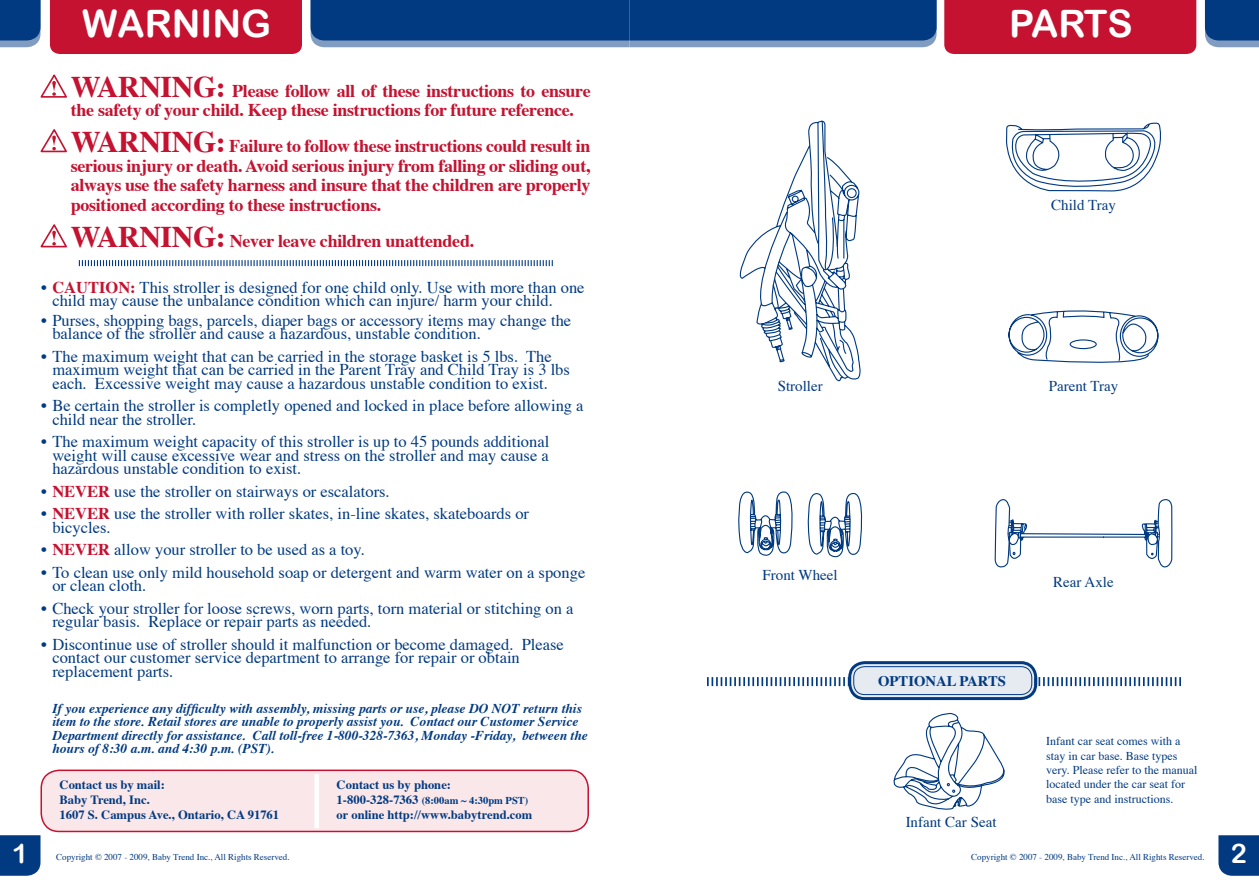
<style>
.page{position:relative;width:1259px;height:893px;background:#fff}
.page>*{position:absolute;margin:0;border:0;box-sizing:border-box;transform-origin:0 0}
.t1{font:37.8px "Arial Rounded MT Bold";color:#fff}
.t2{font:27px "Arial Rounded MT Bold";color:#fff}
.t3{font:700 18px/19.5px "Times";letter-spacing:-.015em;color:#c41230}
.t4{font:16.5px/13.5px "Times";color:#013a81}
.t5{font:15px "Times";color:#013a81}
.t6{font:700 14.7px "Times";color:#013a81}
.t7{font:italic 700 13.5px/13.5px "Times";color:#013a81}
.t8{font:700 12.6px/15.1px "Times";color:#013a81}
.t9{font:12px/14.4px "Times";color:#013a81}
.t10{font:700 10.5px "Times";color:#013a81}
.t11{font:9px "Times";color:#013a81}
.s1{font-size:30px}
.s2{font-weight:700;color:#c41230}
.s3{font-size:12.6px}
</style>
<div class="page">
<div style="left:50px;top:0;width:252px;height:54px;background:#c41230"></div>
<svg style="left:0;top:0;width:40px;height:47px;background:#164a8b"></svg>
<div style="left:0;top:835px;width:40px;height:41px;background:#013a81"></div>
<svg style="left:310px;top:0;width:626px;height:47px;background:#13488a"></svg>
<svg style="left:1205px;top:0;width:54px;height:47px;background:#164a8b"></svg>
<svg style="left:1218px;top:835px;width:41px;height:41px;background:#0c4286"></svg>
<div style="left:41px;top:770px;width:547px;height:61px;background:#f9e7ea;border-radius:18px"></div>
<div style="left:40px;top:770px;width:549px;height:62px;border:2px solid #c41230;border-radius:18px"></div>
<div style="left:314px;top:774px;width:5px;height:54px;background:#fff"></div>
<svg style="left:79px;top:260px;width:474px;height:6px"></svg>
<svg style="left:40px;top:74px;width:27px;height:24px"></svg>
<svg style="left:40px;top:129px;width:27px;height:24px"></svg>
<svg style="left:40px;top:224px;width:27px;height:24px"></svg>
<svg style="left:739px;top:120px;width:122px;height:262px"></svg>
<svg style="left:944px;top:0;width:252px;height:192px"></svg>
<svg style="left:1008px;top:310px;width:151px;height:53px"></svg>
<svg style="left:707px;top:491px;width:474px;height:319px"></svg>
<h1 class="t1" style="left:82px;top:1px;width:191px">WARNING</h1>
<p class="t3" style="left:71px;top:79px;width:521px"><span class="s1">WARNING:</span> Please follow all of these instructions to ensure the safety of your child. Keep these instructions for future reference.</p>
<p class="t3" style="left:71px;top:135px;width:521px;text-align:justify"><span class="s1">WARNING:</span> Failure to follow these instructions could result in serious injury or death. Avoid serious injury from falling or sliding out, always use the safety harness and insure that the children are properly positioned according to these instructions.</p>
<p class="t3" style="left:71px;top:229px;width:405px"><span class="s1">WARNING:</span> Never leave children unattended.</p>
<p class="t4" style="left:52px;top:279px;width:534px;text-indent:-11px">• <span class="s2">CAUTION:</span> This stroller is designed for one child only. Use with more than one child may cause the unbalance condition which can injure/ harm your child.</p>
<p class="t4" style="left:52px;top:312px;width:520px;text-indent:-11px">• Purses, shopping bags, parcels, diaper bags or accessory items may change the balance of the stroller and cause a hazardous, unstable condition.</p>
<p class="t4" style="left:52px;top:348px;width:519px;text-indent:-11px">• The maximum weight that can be carried in the storage basket is 5 lbs. The maximum weight that can be carried in the Parent Tray and Child Tray is 3 lbs each. Excessive weight may cause a hazardous unstable condition to exist.</p>
<p class="t4" style="left:52px;top:398px;width:533px;text-indent:-11px">• Be certain the stroller is completly opened and locked in place before allowing a child near the stroller.</p>
<p class="t4" style="left:52px;top:434px;width:498px;text-align:justify;text-indent:-11px">• The maximum weight capacity of this stroller is up to 45 pounds additional weight will cause excessive wear and stress on the stroller and may cause a hazardous unstable condition to exist.</p>
<p class="t4" style="left:41px;top:483px;width:350px">• <span class="s2">NEVER</span> use the stroller on stairways or escalators.</p>
<p class="t4" style="left:52px;top:506px;width:478px;text-indent:-11px">• <span class="s2">NEVER</span> use the stroller with roller skates, in-line skates, skateboards or bicycles.</p>
<p class="t4" style="left:41px;top:542px;width:325px">• <span class="s2">NEVER</span> allow your stroller to be used as a toy.</p>
<p class="t4" style="left:52px;top:564px;width:534px;text-indent:-11px">• To clean use only mild household soap or detergent and warm water on a sponge or clean cloth.</p>
<p class="t4" style="left:52px;top:600px;width:523px;text-indent:-11px">• Check your stroller for loose screws, worn parts, torn material or stitching on a regular basis. Replace or repair parts as needed.</p>
<p class="t4" style="left:52px;top:636px;width:513px;text-indent:-11px">• Discontinue use of stroller should it malfunction or become damaged. Please contact our customer service department to arrange for repair or obtain replacement parts.</p>
<p class="t7" style="left:52px;top:700px;width:537px">If you experience any difficulty with assembly, missing parts or use, please DO NOT return this item to the store. Retail stores are unable to properly assist you. Contact our Customer Service Department directly for assistance. Call toll-free 1-800-328-7363, Monday -Friday, between the hours of 8:30 a.m. and 4:30 p.m. (PST).</p>
<p class="t8" style="left:337px;top:776px;width:116px">Contact us by phone:</p>
<p class="t10" style="left:337px;top:790px;width:193px"><span class="s3">1-800-328-7363</span> (8:00am ~ 4:30pm PST)</p>
<p class="t8" style="left:337px;top:806px;width:197px">or online http://www.babytrend.com</p>
<p class="t8" style="left:60px;top:776px;width:221px">Contact us by mail:<br>Baby Trend, Inc.<br>1607 S. Campus Ave., Ontario, CA 91761</p>
<p class="t5" style="left:777px;top:372px;width:46px">Stroller</p>
<h1 class="t1" style="left:1009px;top:1px;width:125px">PARTS</h1>
<p class="t5" style="left:1051px;top:191px;width:66px">Child Tray</p>
<p class="t5" style="left:1048px;top:372px;width:71px">Parent Tray</p>
<p class="t5" style="left:762px;top:560px;width:77px">Front Wheel</p>
<p class="t6" style="left:878px;top:667px;width:129px">OPTIONAL PARTS</p>
<p class="t5" style="left:905px;top:808px;width:92px">Infant Car Seat</p>
<p class="t5" style="left:1053px;top:568px;width:62px">Rear Axle</p>
<p class="t9" style="left:1046px;top:733px;width:153px">Infant car seat comes with a stay in car base. Base types very. Please refer to the manual located under the car seat for base type and instructions.</p>
<h2 class="t2" style="left:12px;top:838px;width:18px">1</h2>
<p class="t11" style="left:56px;top:848px;width:235px">Copyright © 2007 - 2009, Baby Trend Inc., All Rights Reserved.</p>
<p class="t11" style="left:971px;top:848px;width:235px">Copyright © 2007 - 2009, Baby Trend Inc., All Rights Reserved.</p>
<h2 class="t2" style="left:1230px;top:838px;width:18px">2</h2>
</div>
